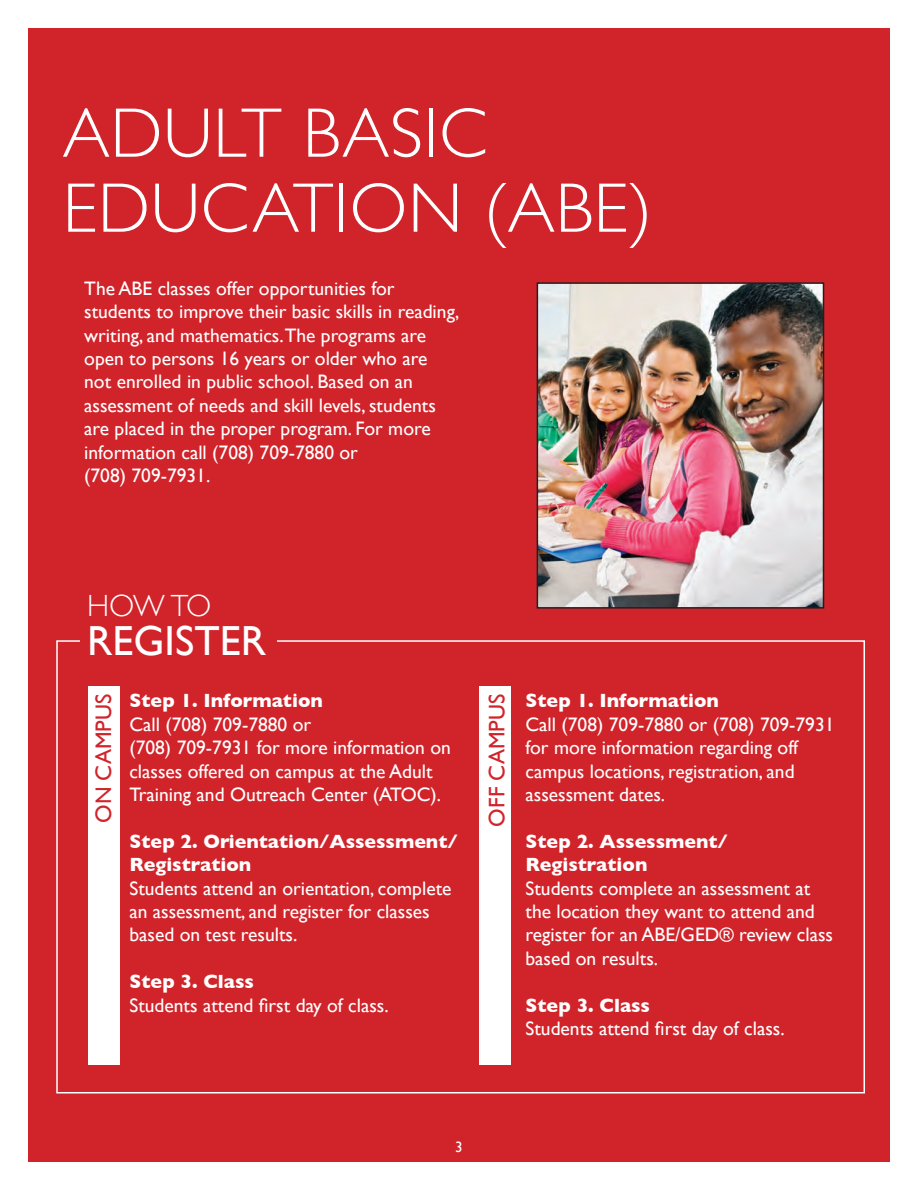
<style>
.page{position:relative;width:918px;height:1188px;background:#fff}
.page>*{position:absolute;margin:0;border:0;box-sizing:border-box;transform-origin:0 0}
.t1{font:300 70.5px "Gill Sans";letter-spacing:.01em;color:#fff}
.t2{font:42px "Gill Sans";color:#fff}
.t3{font:300 30.6px "Gill Sans";color:#fff}
.t4{font:22.5px "Gill Sans";color:#d1232a}
.t5{font:19.5px/23.4px "Gill Sans";color:#fff}
.t6{font:700 19.5px/23.4px "Gill Sans";color:#fff}
.t7{font:15px "Gill Sans";color:#fff}
</style>
<div class="page">
<div style="left:28px;top:28px;width:862px;height:1134px;background:#d1232a"></div>
<div style="left:88px;top:686px;width:32px;height:379px;background:#fff"></div>
<div style="left:479px;top:686px;width:32px;height:379px;background:#fff"></div>
<img style="left:540px;top:285px;width:281px;height:321px">
<div style="left:537px;top:282px;width:287px;height:327px;border:2px solid #231f20"></div>
<p class="t1" style="left:63px;top:93px;width:426px">ADULT BASIC</p>
<p class="t1" style="left:63px;top:168px;width:591px">EDUCATION (ABE)</p>
<p class="t5" style="left:84px;top:276px;width:377px">The ABE classes offer opportunities for students to improve their basic skills in reading, writing, and mathematics.The programs are open to persons 16 years or older who are<br>not enrolled in public school. Based on an assessment of needs and skill levels, students are placed in the proper program. For more information call (708) 709-7880 or<br>(708) 709-7931.</p>
<p class="t3" style="left:87px;top:589px;width:126px">HOW TO</p>
<p class="t2" style="left:87px;top:616px;width:180px">REGISTER</p>
<p class="t6" style="left:129px;top:689px;width:195px">Step 1. Information</p>
<p class="t5" style="left:129px;top:712px;width:323px">Call (708) 709-7880 or<br>(708) 709-7931 for more information on classes offered on campus at the Adult Training and Outreach Center (ATOC).</p>
<p class="t6" style="left:129px;top:829px;width:330px">Step 2. Orientation/Assessment/<br>Registration</p>
<p class="t5" style="left:129px;top:876px;width:324px">Students attend an orientation, complete an assessment, and register for classes based on test results.</p>
<p class="t6" style="left:129px;top:970px;width:126px">Step 3. Class</p>
<p class="t5" style="left:129px;top:993px;width:261px">Students attend first day of class.</p>
<p class="t4" style="left:90px;top:823px;width:131px;rotate:-90deg">ON CAMPUS</p>
<p class="t4" style="left:484px;top:827px;width:134px;rotate:-90deg">OFF CAMPUS</p>
<p class="t6" style="left:526px;top:689px;width:195px">Step 1. Information</p>
<p class="t5" style="left:526px;top:712px;width:311px">Call (708) 709-7880 or (708) 709-7931 for more information regarding off campus locations, registration, and assessment dates.</p>
<p class="t6" style="left:526px;top:829px;width:204px">Step 2. Assessment/<br>Registration</p>
<p class="t5" style="left:526px;top:876px;width:309px">Students complete an assessment at the location they want to attend and register for an ABE/GED® review class based on results.</p>
<p class="t6" style="left:526px;top:993px;width:126px">Step 3. Class</p>
<p class="t5" style="left:526px;top:1016px;width:261px">Students attend first day of class.</p>
<p class="t7" style="left:455px;top:1139px;width:9px">3</p>
</div>
